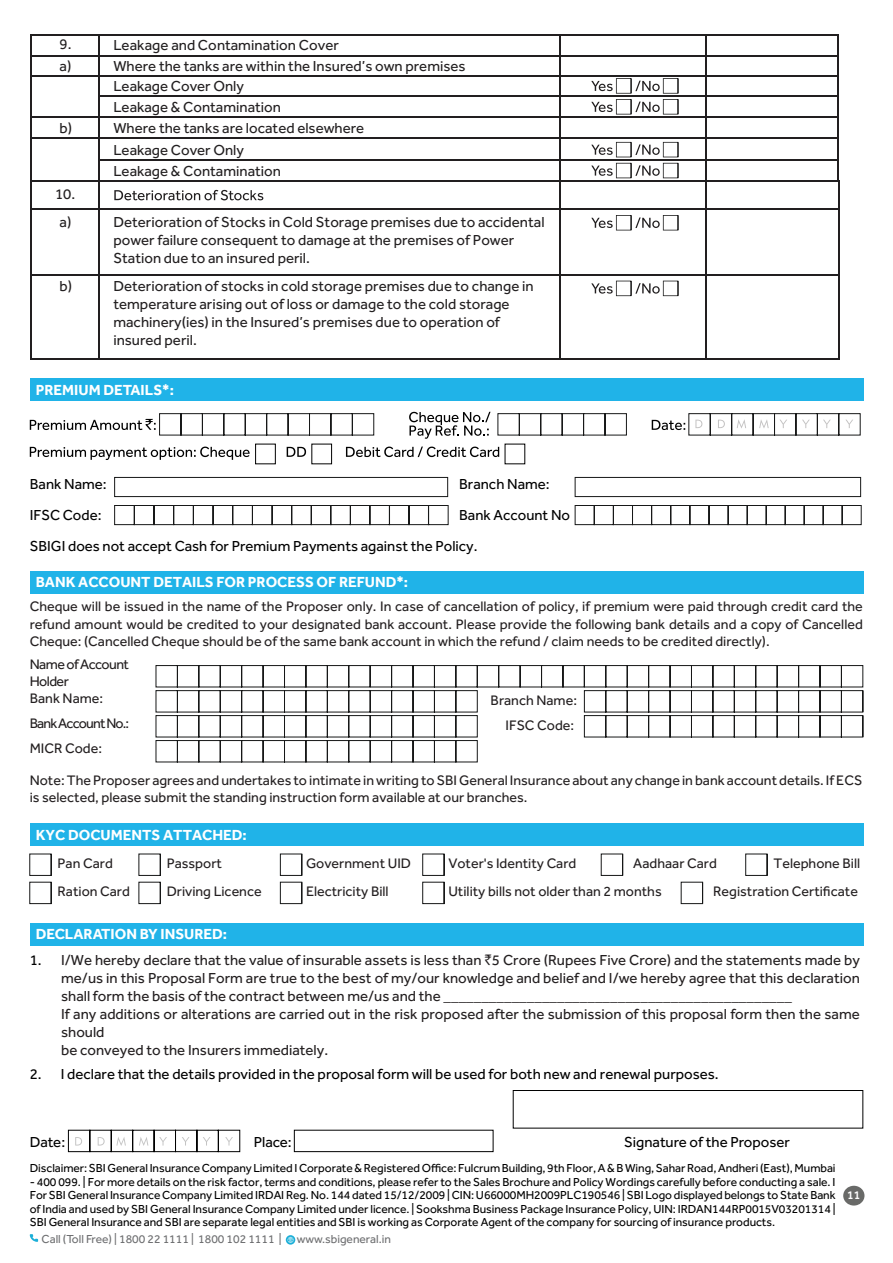
<style>
.page{position:relative;width:893px;height:1263px;background:#fff}
.page>*{position:absolute;margin:0;border:0;box-sizing:border-box;transform-origin:0 0}
.t1{font:15px/18px "Effra";color:#221f20}
.t2{font:15px/18px "Effra";color:#231f20}
.t3{font:15px "Effra";color:#000}
.t4{font:15px "Effra";color:#010101}
.t5{font:700 15px "Effra";color:#fff}
.t6{font:14.25px/24.9px "Effra";color:#231f20}
.t7{font:14.25px/17.1px "Effra";letter-spacing:-.04em;color:#231f20}
.t8{font:12px/13.5px "Effra";letter-spacing:-.005em;color:#000;text-align:justify}
.t9{font:12px "Effra";color:#6e6f71}
.t10{font:500 12px "Effra";color:#fff}
.t11{font:11.1px "Arial";color:#fff;scale:1.07 1}
.s1{font-family:"Rupee"}
</style>
<div class="page">
<hr style="left:30px;top:75px;width:808px;height:2px;background:#221f20">
<hr style="left:30px;top:35px;width:1px;height:146px;background:#221f20">
<hr style="left:98px;top:36px;width:2px;height:145px;background:#221f20">
<hr style="left:559px;top:36px;width:2px;height:145px;background:#221f20">
<hr style="left:705px;top:36px;width:2px;height:145px;background:#221f20">
<hr style="left:837px;top:36px;width:1px;height:145px;background:#221f20">
<hr style="left:30px;top:35px;width:808px;height:1px;background:#221f20">
<hr style="left:30px;top:55px;width:808px;height:2px;background:#221f20">
<hr style="left:30px;top:138px;width:808px;height:1px;background:#221f20">
<hr style="left:99px;top:95px;width:739px;height:2px;background:#221f20">
<hr style="left:30px;top:116px;width:808px;height:2px;background:#221f20">
<svg style="left:591px;top:78px;width:87px;height:37px"></svg>
<hr style="left:99px;top:159px;width:739px;height:2px;background:#221f20">
<svg style="left:591px;top:142px;width:87px;height:15px"></svg>
<hr style="left:30px;top:180px;width:808px;height:2px;background:#221f20">
<svg style="left:591px;top:163px;width:87px;height:15px"></svg>
<hr style="left:838px;top:180px;width:2px;height:180px;background:#221f20">
<svg style="left:114px;top:190px;width:149px;height:10px"></svg>
<hr style="left:30px;top:181px;width:1px;height:178px;background:#221f20">
<hr style="left:98px;top:182px;width:2px;height:177px;background:#221f20">
<hr style="left:559px;top:182px;width:2px;height:177px;background:#221f20">
<hr style="left:705px;top:182px;width:2px;height:177px;background:#221f20">
<hr style="left:30px;top:209px;width:808px;height:1px;background:#221f20">
<hr style="left:30px;top:274px;width:808px;height:2px;background:#221f20">
<hr style="left:30px;top:358px;width:808px;height:2px;background:#221f20">
<svg style="left:591px;top:215px;width:87px;height:15px"></svg>
<svg style="left:591px;top:281px;width:87px;height:15px"></svg>
<div style="left:843px;top:1186px;width:21px;height:19px;background:#696a68;border-radius:50%"></div>
<svg style="left:30px;top:1234px;width:8px;height:8px"></svg>
<svg style="left:286px;top:1235px;width:9px;height:9px"></svg>
<svg style="left:288px;top:1237px;width:6px;height:6px"></svg>
<div style="left:30px;top:379px;width:833px;height:22px;background:#20b3e8"></div>
<div style="left:30px;top:571px;width:833px;height:22px;background:#20b3e8"></div>
<div style="left:30px;top:824px;width:833px;height:22px;background:#20b3e8"></div>
<div style="left:30px;top:923px;width:833px;height:22px;background:#20b3e8"></div>
<div style="left:294px;top:1130px;width:199px;height:22px;border:1px solid #000"></div>
<div style="left:513px;top:1090px;width:350px;height:38px;border:1px solid #000"></div>
<svg style="left:68px;top:1129px;width:173px;height:23px"></svg>
<svg style="left:29px;top:853px;width:23px;height:51px"></svg>
<svg style="left:138px;top:853px;width:23px;height:51px"></svg>
<svg style="left:280px;top:853px;width:23px;height:51px"></svg>
<svg style="left:600px;top:853px;width:23px;height:23px"></svg>
<svg style="left:745px;top:853px;width:23px;height:23px"></svg>
<svg style="left:422px;top:853px;width:23px;height:51px"></svg>
<svg style="left:680px;top:881px;width:23px;height:23px"></svg>
<svg style="left:155px;top:665px;width:709px;height:98px"></svg>
<svg style="left:409px;top:412px;width:82px;height:27px"></svg>
<svg style="left:30px;top:447px;width:220px;height:13px"></svg>
<svg style="left:287px;top:447px;width:19px;height:10px"></svg>
<svg style="left:346px;top:447px;width:153px;height:10px"></svg>
<div style="left:255px;top:444px;width:21px;height:20px;border:1px solid #010101"></div>
<svg style="left:497px;top:413px;width:130px;height:23px"></svg>
<svg style="left:652px;top:413px;width:209px;height:23px"></svg>
<svg style="left:30px;top:413px;width:344px;height:23px"></svg>
<svg style="left:114px;top:505px;width:335px;height:20px"></svg>
<div style="left:114px;top:477px;width:334px;height:20px;border:1px solid #171818"></div>
<svg style="left:574px;top:505px;width:288px;height:20px"></svg>
<div style="left:575px;top:477px;width:286px;height:20px;border:1px solid #171818"></div>
<p class="t1" style="left:60px;top:35px;width:14px">9.</p>
<p class="t1" style="left:113px;top:36px;width:227px">Leakage and Contamination Cover</p>
<p class="t1" style="left:60px;top:57px;width:13px">a)</p>
<p class="t1" style="left:113px;top:57px;width:354px">Where the tanks are within the Insured’s own premises</p>
<p class="t1" style="left:113px;top:77px;width:132px">Leakage Cover Only</p>
<p class="t1" style="left:113px;top:98px;width:169px">Leakage &amp; Contamination</p>
<p class="t1" style="left:113px;top:139px;width:169px;line-height:20.9px">Leakage Cover Only<br>Leakage &amp; Contamination</p>
<p class="t1" style="left:60px;top:119px;width:14px">b)</p>
<p class="t1" style="left:113px;top:119px;width:252px">Where the tanks are located elsewhere</p>
<p class="t1" style="left:55px;top:180px;width:22px;line-height:27.8px">10. a)</p>
<p class="t1" style="left:113px;top:213px;width:433px">Deterioration of Stocks in Cold Storage premises due to accidental power failure consequent to damage at the premises of Power<br>Station due to an insured peril.</p>
<p class="t1" style="left:60px;top:277px;width:14px">b)</p>
<p class="t1" style="left:113px;top:277px;width:422px">Deterioration of stocks in cold storage premises due to change in temperature arising out of loss or damage to the cold storage machinery(ies) in the Insured’s premises due to operation of insured peril.</p>
<p class="t5" style="left:36px;top:381px;width:140px">PREMIUM DETAILS*:</p>
<p class="t4" style="left:30px;top:475px;width:78px">Bank Name:</p>
<p class="t4" style="left:459px;top:475px;width:92px">Branch Name:</p>
<p class="t4" style="left:30px;top:506px;width:73px">IFSC Code:</p>
<p class="t4" style="left:459px;top:506px;width:112px">Bank Account No</p>
<p class="t4" style="left:30px;top:537px;width:449px">SBIGI does not accept Cash for Premium Payments against the Policy.</p>
<p class="t5" style="left:36px;top:573px;width:374px">BANK ACCOUNT DETAILS FOR PROCESS OF REFUND*:</p>
<p class="t6" style="left:30px;top:598px;width:835px;line-height:17.1px;text-align:justify">Cheque will be issued in the name of the Proposer only. In case of cancellation of policy, if premium were paid through credit card the refund amount would be credited to your designated bank account. Please provide the following bank details and a copy of Cancelled Cheque: (Cancelled Cheque should be of the same bank account in which the refund / claim needs to be credited directly).</p>
<p class="t7" style="left:30px;top:656px;width:101px">Name of Account<br>Holder</p>
<p class="t6" style="left:30px;top:686px;width:101px">Bank Name:<br>Bank Account No.:<br>MICR Code:</p>
<p class="t6" style="left:491px;top:688px;width:88px;text-align:right">Branch Name:<br>IFSC Code:</p>
<p class="t6" style="left:30px;top:772px;width:834px;line-height:17.1px">Note: The Proposer agrees and undertakes to intimate in writing to SBI General Insurance about any change in bank account details. If ECS is selected, please submit the standing instruction form available at our branches.</p>
<p class="t5" style="left:36px;top:826px;width:213px">KYC DOCUMENTS ATTACHED:</p>
<p class="t6" style="left:58px;top:851px;width:57px">Pan Card</p>
<p class="t6" style="left:167px;top:851px;width:57px">Passport</p>
<p class="t6" style="left:58px;top:879px;width:74px">Ration Card</p>
<p class="t6" style="left:167px;top:879px;width:97px">Driving Licence</p>
<p class="t5" style="left:36px;top:925px;width:193px">DECLARATION BY INSURED:</p>
<p class="t6" style="left:306px;top:849px;width:107px;line-height:27.8px">Government UID<br>Electricity Bill</p>
<p class="t6" style="left:448px;top:851px;width:130px">Voter's Identity Card</p>
<p class="t6" style="left:633px;top:851px;width:85px">Aadhaar Card</p>
<p class="t6" style="left:773px;top:851px;width:88px">Telephone Bill</p>
<p class="t6" style="left:448px;top:879px;width:215px">Utility bills not older than 2 months</p>
<p class="t6" style="left:713px;top:879px;width:146px">Registration Certificate</p>
<p class="t3" style="left:30px;top:951px;width:14px">1.</p>
<p class="t2" style="left:61px;top:950px;width:800px">I/We hereby declare that the value of insurable assets is less than <span class="s1">`</span>5 Crore (Rupees Five Crore) and the statements made by me/us in this Proposal Form are true to the best of my/our knowledge and belief and I/we hereby agree that this declaration shall form the basis of the contract between me/us and the ______________________________________________<br>If any additions or alterations are carried out in the risk proposed after the submission of this proposal form then the same should<br>be conveyed to the Insurers immediately.</p>
<p class="t3" style="left:30px;top:1065px;width:690px">2. I declare that the details provided in the proposal form will be used for both new and renewal purposes.</p>
<p class="t3" style="left:30px;top:1133px;width:37px">Date:</p>
<p class="t3" style="left:254px;top:1133px;width:39px">Place:</p>
<p class="t3" style="left:624px;top:1133px;width:167px">Signature of the Proposer</p>
<p class="t8" style="left:30px;top:1161px;width:807px">Disclaimer: SBI General Insurance Company Limited I Corporate &amp; Registered Office: Fulcrum Building, 9th Floor, A &amp; B Wing, Sahar Road, Andheri (East), Mumbai</p>
<p class="t8" style="left:30px;top:1175px;width:807px">- 400 099. | For more details on the risk factor, terms and conditions, please refer to the Sales Brochure and Policy Wordings carefully before conducting a sale. I For SBI General Insurance Company Limited IRDAI Reg. No. 144 dated 15/12/2009 | CIN: U66000MH2009PLC190546 | SBI Logo displayed belongs to State Bank of India and used by SBI General Insurance Company Limited under licence. | Sookshma Business Package Insurance Policy, UIN: IRDAN144RP0015V03201314 | SBI General Insurance and SBI are separate legal entities and SBI is working as Corporate Agent of the company for sourcing of insurance products.</p>
<p class="t9" style="left:42px;top:1232px;width:242px">Call (Toll Free) | 1800 22 1111 | 1800 102 1111 |</p>
<p class="t9" style="left:297px;top:1232px;width:96px">www.sbigeneral.in</p>
<p class="t11" style="left:857px;top:1183px;width:8px">1</p>
<p class="t10" style="left:847px;top:1187px;width:15px">11</p>
</div>
